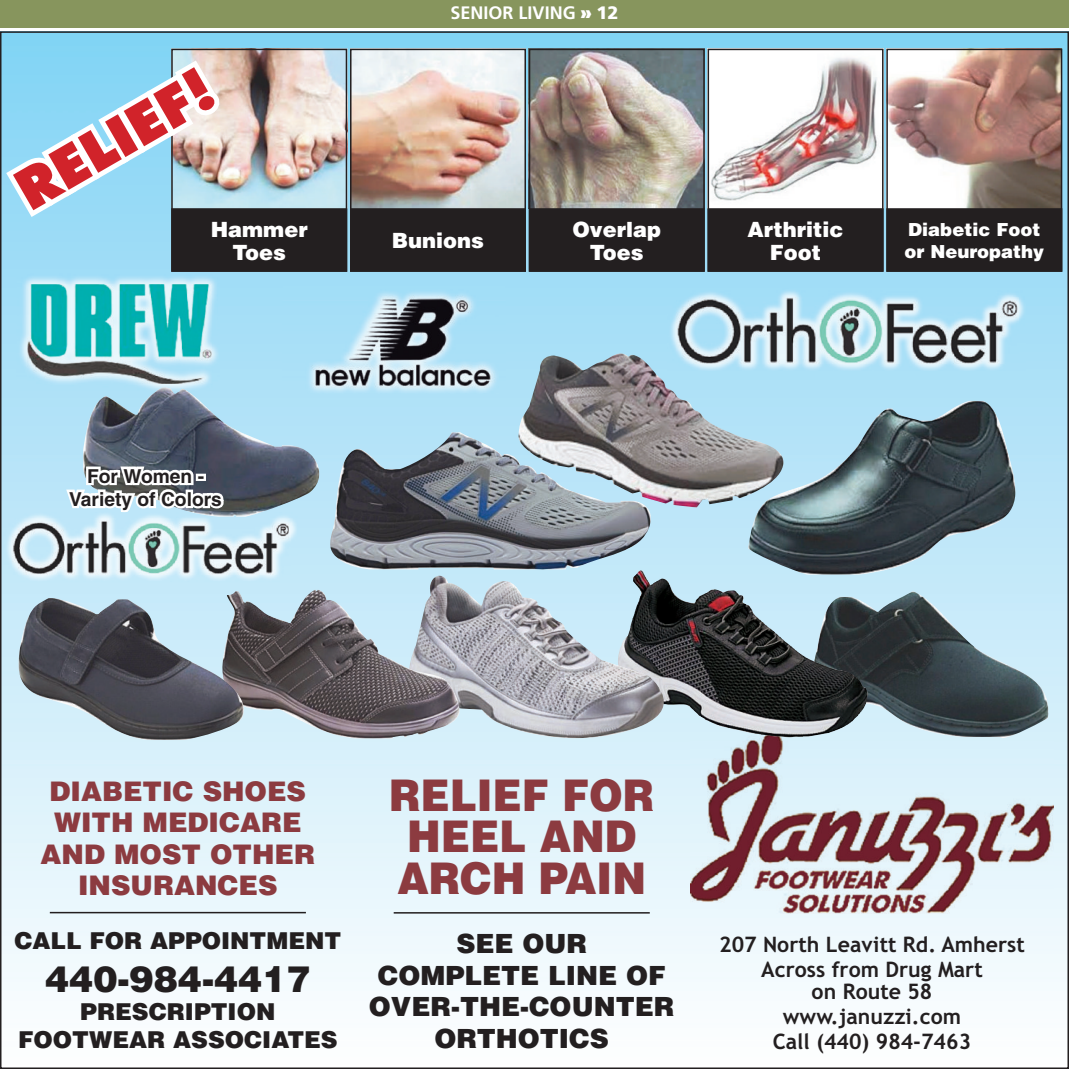
<style>
.page{position:relative;width:1069px;height:1069px;background:#fff}
.page>*{position:absolute;margin:0;border:0;box-sizing:border-box;transform-origin:0 0}
.t1{font:800 54.15px "Futura";color:#d1232a}
.t2{font:900 43.65px/41.5px "Helvetica";color:#8c3b40;scale:.93 1}
.t3{font:900 36.15px "Helvetica";color:#231f20}
.t4{font:900 27px/31.5px "Helvetica";color:#8c3b40;text-align:center}
.t5{font:900 26.4px/31.7px "Helvetica";color:#231f20;text-align:center}
.t6{font:900 23.25px/27.9px "Helvetica";color:#231f20;text-align:center}
.t7{font:700 21.3px/25px "Trebuchet MS";color:#231f20;text-align:center}
.t8{font:900 21px/22.5px "Helvetica";color:#fff;text-align:center}
.t9{font:700 19.2px/23.1px "Helvetica";color:#231f20;text-align:center}
.t10{font:900 18px/22.5px "Helvetica";color:#fff}
.t11{font:700 18px "Frutiger";color:#fff}
.s1{font-weight:900}
</style>
<div class="page">
<div style="left:0;top:0;width:1068px;height:27px;background:#87955d"></div>
<svg style="left:1068px;top:0;width:1px;height:27px"></svg>
<img style="left:3px;top:34px;width:1062px;height:957px">
<img style="left:690px;top:733px;width:363px;height:180px">
<img style="left:518px;top:353px;width:265px;height:154px">
<img style="left:83px;top:387px;width:236px;height:123px">
<img style="left:330px;top:432px;width:320px;height:137px">
<img style="left:747px;top:401px;width:268px;height:173px">
<img style="left:812px;top:591px;width:236px;height:147px">
<img style="left:617px;top:570px;width:251px;height:167px">
<img style="left:409px;top:575px;width:254px;height:163px">
<img style="left:222px;top:589px;width:237px;height:149px">
<img style="left:18px;top:598px;width:226px;height:141px">
<img style="left:174px;top:52px;width:170px;height:156px">
<img style="left:353px;top:52px;width:170px;height:156px">
<img style="left:531px;top:52px;width:170px;height:156px">
<img style="left:710px;top:52px;width:170px;height:156px">
<img style="left:889px;top:52px;width:169px;height:156px">
<div style="left:171px;top:49px;width:176px;height:223px;border:2px solid #231f20"></div>
<div style="left:350px;top:49px;width:176px;height:223px;border:2px solid #231f20"></div>
<div style="left:528px;top:49px;width:176px;height:223px;border:2px solid #231f20"></div>
<div style="left:707px;top:49px;width:176px;height:223px;border:2px solid #231f20"></div>
<div style="left:886px;top:49px;width:175px;height:223px;border:2px solid #231f20"></div>
<svg style="left:3px;top:54px;width:224px;height:170px"></svg>
<div style="left:171px;top:208px;width:890px;height:64px;background:#231f20"></div>
<hr style="left:50px;top:911px;width:256px;height:2px;background:#231f20">
<hr style="left:393px;top:911px;width:256px;height:2px;background:#231f20">
<img style="left:17px;top:273px;width:202px;height:118px">
<img style="left:155px;top:387px;width:33px;height:4px">
<img style="left:28px;top:284px;width:184px;height:99px">
<img style="left:667px;top:288px;width:357px;height:82px">
<img style="left:676px;top:297px;width:341px;height:67px">
<img style="left:4px;top:510px;width:293px;height:71px">
<img style="left:226px;top:510px;width:39px;height:6px">
<svg style="left:63px;top:411px;width:163px;height:109px"></svg>
<img style="left:13px;top:520px;width:277px;height:54px">
<img style="left:282px;top:283px;width:223px;height:110px">
<p class="t11" style="left:450px;top:6px;width:169px">SENIOR LIVING <span class="s1">»</span> <span class="s1">12</span></p>
<h1 class="t1" style="left:3px;top:164px;width:221px;rotate:-30deg">RELIEF!</h1>
<p class="t8" style="left:211px;top:221px;width:98px">Hammer<br>Toes</p>
<p class="t8" style="left:572px;top:221px;width:90px">Overlap<br>Toes</p>
<p class="t8" style="left:747px;top:221px;width:98px">Arthritic<br>Foot</p>
<p class="t10" style="left:904px;top:220px;width:141px">Diabetic Foot or Neuropathy</p>
<p class="t8" style="left:392px;top:232px;width:94px">Bunions</p>
<p class="t9" style="left:69px;top:464px;width:154px">For Women -<br>Variety of Colors</p>
<p class="t4" style="left:41px;top:778px;width:276px">DIABETIC SHOES<br>WITH MEDICARE<br>AND MOST OTHER<br>INSURANCES</p>
<p class="t6" style="left:14px;top:929px;width:328px">CALL FOR APPOINTMENT</p>
<h3 class="t3" style="left:45px;top:965px;width:267px">440-984-4417</h3>
<p class="t6" style="left:18px;top:1000px;width:321px">PRESCRIPTION<br>FOOTWEAR ASSOCIATES</p>
<h2 class="t2" style="left:389px;top:779px;width:286px">RELIEF FOR<br>HEEL AND<br>ARCH PAIN</h2>
<p class="t5" style="left:369px;top:930px;width:307px">SEE OUR<br>COMPLETE LINE OF<br>OVER-THE-COUNTER<br>ORTHOTICS</p>
<p class="t7" style="left:719px;top:933px;width:307px">207 North Leavitt Rd. Amherst<br>Across from Drug Mart</p>
<p class="t7" style="left:772px;top:980px;width:200px">on Route 58 www.januzzi.com<br>Call (440) 984-7463</p>
</div>
